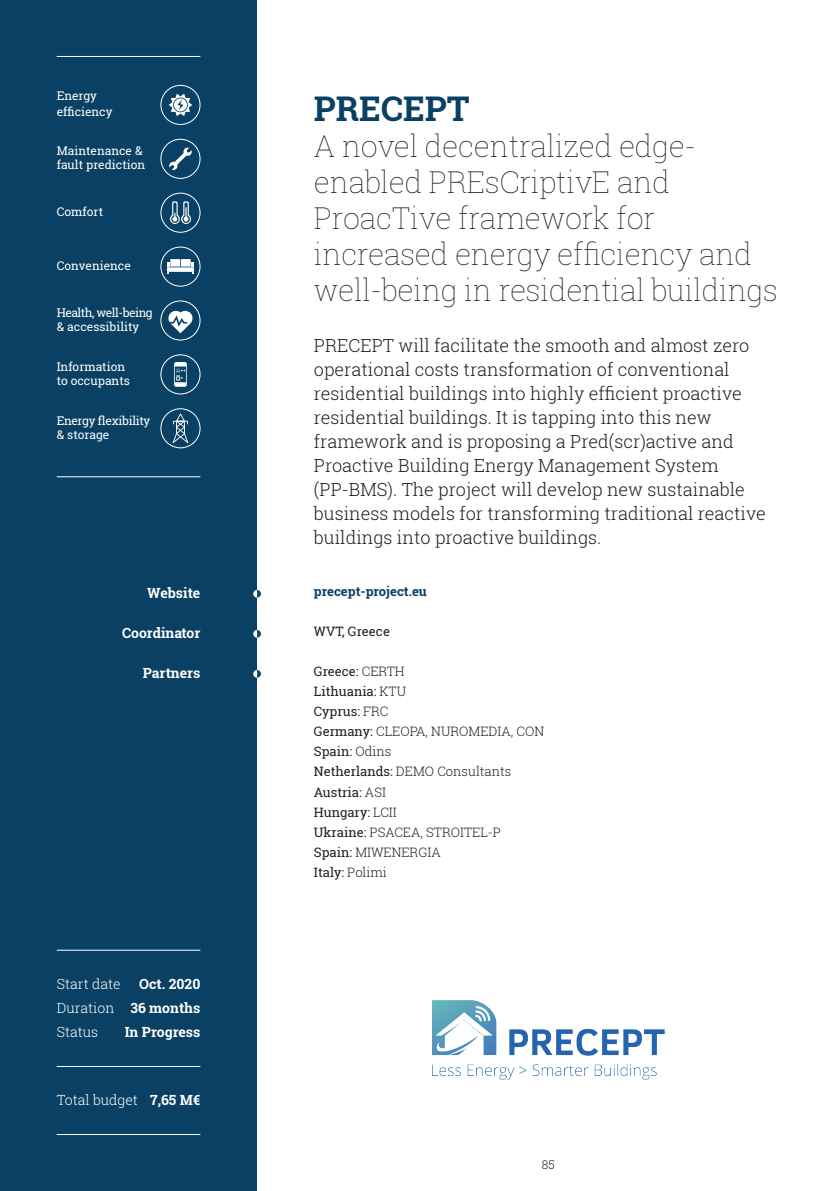
<style>
.page{position:relative;width:840px;height:1191px;background:#fff}
.page>*{position:absolute;margin:0;border:0;box-sizing:border-box;transform-origin:0 0}
.t1{font:700 34px "Roboto Slab";color:#094063}
.t2{font:100 30px/36px "Roboto Slab";letter-spacing:-.01em;color:#231f20}
.t3{font:300 18px/24px "Roboto Slab";color:#231f20}
.t4{font:700 14px/24px "Roboto Slab";color:#fff;text-align:right}
.t5{font:300 14px/24px "Roboto Slab";color:#fff}
.t6{font:300 13px/20px "Roboto Slab";color:#231f20}
.t7{font:700 13px "Roboto Slab";color:#094063}
.t8{font:13px "Roboto Slab";color:#231f20}
.t9{font:12px/14.4px "Roboto Slab";color:#fff}
.t10{font:12px/14.4px "Roboto Slab";letter-spacing:-.02em;color:#fff}
.t11{font:12px/14.4px "Roboto Slab";letter-spacing:-.025em;color:#fff}
.t12{font:300 12px "Roboto Slab";color:#231f20}
.s1{font-weight:400}
</style>
<div class="page">
<div style="left:0;top:0;width:257px;height:1191px;background:#094063"></div>
<hr style="left:57px;top:1134px;width:143px;height:1px;background:#fff">
<hr style="left:57px;top:1066px;width:143px;height:1px;background:#fff">
<hr style="left:57px;top:950px;width:143px;height:1px;background:#fff">
<hr style="left:57px;top:56px;width:143px;height:1px;background:#fff">
<hr style="left:57px;top:476px;width:143px;height:1px;background:#fff">
<div style="left:253px;top:630px;width:8px;height:7px;background:#fff;border-radius:50%"></div>
<div style="left:253px;top:670px;width:8px;height:7px;background:#fff;border-radius:50%"></div>
<div style="left:253px;top:590px;width:8px;height:7px;background:#fff;border-radius:50%"></div>
<svg style="left:257px;top:590px;width:4px;height:7px"></svg>
<svg style="left:257px;top:630px;width:4px;height:7px"></svg>
<svg style="left:257px;top:670px;width:4px;height:7px"></svg>
<svg style="left:168px;top:94px;width:24px;height:22px"></svg>
<div style="left:160px;top:85px;width:40px;height:40px;border:1px solid #fff;border-radius:50%"></div>
<svg style="left:169px;top:148px;width:23px;height:22px"></svg>
<div style="left:160px;top:139px;width:40px;height:40px;border:1px solid #fff;border-radius:50%"></div>
<svg style="left:170px;top:201px;width:21px;height:23px"></svg>
<div style="left:160px;top:193px;width:40px;height:39px;border:1px solid #fff;border-radius:50%"></div>
<svg style="left:167px;top:259px;width:27px;height:15px"></svg>
<div style="left:160px;top:247px;width:40px;height:39px;border:1px solid #fff;border-radius:50%"></div>
<svg style="left:168px;top:311px;width:24px;height:22px"></svg>
<div style="left:160px;top:301px;width:40px;height:39px;border:1px solid #fff;border-radius:50%"></div>
<svg style="left:174px;top:362px;width:13px;height:25px"></svg>
<div style="left:160px;top:354px;width:40px;height:40px;border:1px solid #fff;border-radius:50%"></div>
<svg style="left:172px;top:413px;width:16px;height:30px"></svg>
<div style="left:160px;top:408px;width:40px;height:40px;border:1px solid #fff;border-radius:50%"></div>
<img style="left:432px;top:1000px;width:233px;height:80px">
<p class="t9" style="left:57px;top:88px;width:57px;line-height:16px">Energy efficiency</p>
<p class="t9" style="left:57px;top:143px;width:90px">Maintenance &amp; fault prediction</p>
<p class="t9" style="left:57px;top:204px;width:48px">Comfort</p>
<p class="t9" style="left:57px;top:258px;width:75px">Convenience</p>
<p class="t10" style="left:57px;top:305px;width:97px">Health, well-being &amp; accessibility</p>
<p class="t9" style="left:57px;top:359px;width:75px">Information to occupants</p>
<p class="t11" style="left:57px;top:413px;width:95px">Energy flexibility &amp; storage</p>
<p class="t4" style="left:147px;top:580px;width:55px">Website</p>
<p class="t4" style="left:122px;top:620px;width:80px">Coordinator</p>
<p class="t4" style="left:143px;top:660px;width:59px">Partners</p>
<p class="t5" style="left:57px;top:971px;width:65px">Start date<br>Duration<br>Status</p>
<p class="t4" style="left:125px;top:971px;width:77px">Oct. 2020<br>36 months<br>In Progress</p>
<p class="t5" style="left:57px;top:1087px;width:83px">Total budget</p>
<p class="t4" style="left:150px;top:1087px;width:52px">7,65 M€</p>
<h1 class="t1" style="left:314px;top:85px;width:157px">PRECEPT</h1>
<h2 class="t2" style="left:314px;top:127px;width:465px">A novel decentralized edge&shy;enabled PREsCriptivE and<br>ProacTive framework for increased energy efficiency and well-being in residential buildings</h2>
<p class="t3" style="left:314px;top:333px;width:453px">PRECEPT will facilitate the smooth and almost zero operational costs transformation of conventional residential buildings into highly efficient proactive residential buildings. It is tapping into this new framework and is proposing a Pred(scr)active and Proactive Building Energy Management System (PP-BMS). The project will develop new sustainable business models for transforming traditional reactive buildings into proactive buildings.</p>
<p class="t7" style="left:314px;top:583px;width:115px">precept-project.eu</p>
<p class="t8" style="left:314px;top:623px;width:78px">WVT, Greece</p>
<p class="t6" style="left:314px;top:661px;width:232px"><span class="s1">Greece:</span> CERTH<br><span class="s1">Lithuania:</span> KTU<br><span class="s1">Cyprus:</span> FRC<br><span class="s1">Germany:</span> CLEOPA, NUROMEDIA, CON<br><span class="s1">Spain:</span> Odins<br><span class="s1">Netherlands:</span> DEMO Consultants<br><span class="s1">Austria:</span> ASI<br><span class="s1">Hungary:</span> LCII<br><span class="s1">Ukraine:</span> PSACEA, STROITEL-P<br><span class="s1">Spain:</span> MIWENERGIA<br><span class="s1">Italy:</span> Polimi</p>
<p class="t12" style="left:541px;top:1156px;width:14px">85</p>
</div>
